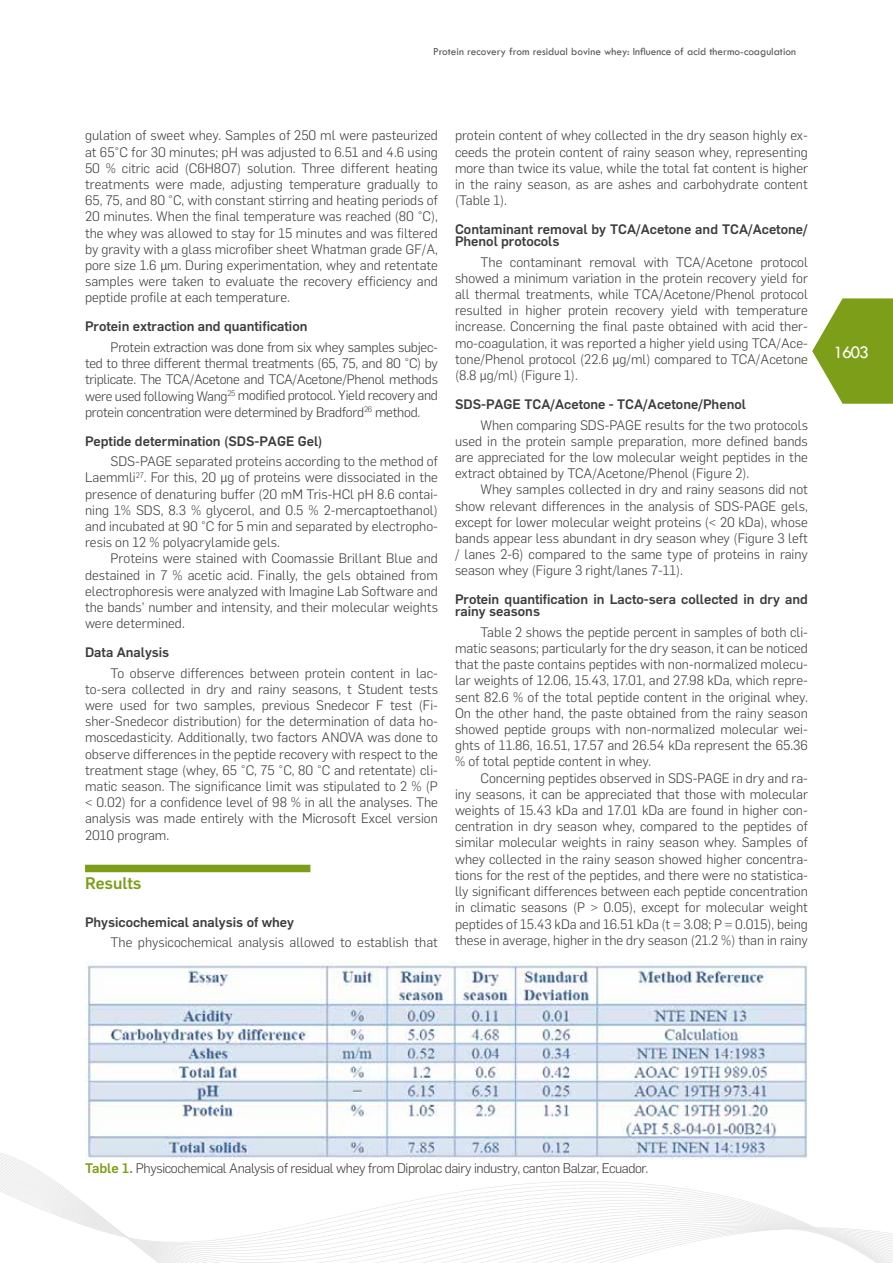
<style>
.page{position:relative;width:893px;height:1263px;background:#fff}
.page>*{position:absolute;margin:0;border:0;box-sizing:border-box;transform-origin:0 0}
.t1{font:18px "Tw Cen";color:#fff}
.t2{font:500 16.5px "Flama";color:#7d9e18}
.t3{font:300 13.65px "Flama";letter-spacing:-.03em;color:#3c3c3b}
.t4{font:300 13.5px/16.2px "Flama";color:#3c3c3b;text-align:justify}
.t5{font:500 13.5px/12px "Flama";color:#3c3c3b}
.t6{font:11.25px "Tw Cen";color:#575756}
.s1{font-weight:500;color:#7d9e18}
</style>
<div class="page">
<svg style="left:812px;top:298px;width:81px;height:106px"></svg>
<svg style="left:0;top:1167px;width:893px;height:96px"></svg>
<div style="left:85px;top:865px;width:225px;height:7px;background:#7d9e18"></div>
<img style="left:85px;top:961px;width:723px;height:199px">
<p class="t6" style="left:433px;top:45px;width:364px">Protein recovery from residual bovine whey: Influence of acid thermo-coagulation</p>
<p class="t4" style="left:85px;top:127px;width:354px">gulation of sweet whey. Samples of 250 ml were pasteurized at 65°C for 30 minutes; pH was adjusted to 6.51 and 4.6 using 50 % citric acid (C6H8O7) solution. Three different heating treatments were made, adjusting temperature gradually to 65, 75, and 80 °C, with constant stirring and heating periods of 20 minutes. When the final temperature was reached (80 °C), the whey was allowed to stay for 15 minutes and was filtered by gravity with a glass microfiber sheet Whatman grade GF/A, pore size 1.6 µm. During experimentation, whey and retentate samples were taken to evaluate the recovery efficiency and peptide profile at each temperature.</p>
<p class="t5" style="left:85px;top:320px;width:224px">Protein extraction and quantification</p>
<p class="t4" style="left:85px;top:338px;width:354px;text-indent:26px">Protein extraction was done from six whey samples subjec&shy;ted to three different thermal treatments (65, 75, and 80 °C) by triplicate. The TCA/Acetone and TCA/Acetone/Phenol methods were used following Wang<sup>25</sup> modified protocol. Yield recovery and protein concentration were determined by Bradford<sup>26</sup> method.</p>
<p class="t5" style="left:85px;top:434px;width:239px">Peptide determination (SDS-PAGE Gel)</p>
<p class="t4" style="left:85px;top:452px;width:354px;text-indent:26px">SDS-PAGE separated proteins according to the method of Laemmli<sup>27</sup>. For this, 20 μg of proteins were dissociated in the presence of denaturing buffer (20 mM Tris-HCl pH 8.6 contai&shy;ning 1% SDS, 8.3 % glycerol, and 0.5 % 2-mercaptoethanol) and incubated at 90 °C for 5 min and separated by electropho&shy;resis on 12 % polyacrylamide gels.</p>
<p class="t4" style="left:85px;top:550px;width:354px;text-indent:26px">Proteins were stained with Coomassie Brillant Blue and destained in 7 % acetic acid. Finally, the gels obtained from electrophoresis were analyzed with Imagine Lab Software and the bands' number and intensity, and their molecular weights were determined.</p>
<p class="t5" style="left:85px;top:645px;width:86px">Data Analysis</p>
<p class="t4" style="left:85px;top:664px;width:354px;text-indent:26px">To observe differences between protein content in lac&shy;to-sera collected in dry and rainy seasons, t Student tests were used for two samples, previous Snedecor F test (Fi&shy;sher-Snedecor distribution) for the determination of data ho&shy;moscedasticity. Additionally, two factors ANOVA was done to observe differences in the peptide recovery with respect to the treatment stage (whey, 65 °C, 75 °C, 80 °C and retentate) cli&shy;matic season. The significance limit was stipulated to 2 % (P &lt; 0.02) for a confidence level of 98 % in all the analyses. The analysis was made entirely with the Microsoft Excel version 2010 program.</p>
<p class="t2" style="left:85px;top:871px;width:58px">Results</p>
<p class="t5" style="left:85px;top:915px;width:210px">Physicochemical analysis of whey</p>
<p class="t4" style="left:111px;top:933px;width:329px">The physicochemical analysis allowed to establish that</p>
<p class="t4" style="left:455px;top:127px;width:354px">protein content of whey collected in the dry season highly ex&shy;ceeds the protein content of rainy season whey, representing more than twice its value, while the total fat content is higher in the rainy season, as are ashes and carbohydrate content (Table 1).</p>
<p class="t5" style="left:455px;top:222px;width:354px">Contaminant removal by TCA/Acetone and TCA/Acetone/<br>Phenol protocols</p>
<p class="t4" style="left:455px;top:253px;width:354px;text-indent:26px">The contaminant removal with TCA/Acetone protocol showed a minimum variation in the protein recovery yield for all thermal treatments, while TCA/Acetone/Phenol protocol resulted in higher protein recovery yield with temperature increase. Concerning the final paste obtained with acid ther&shy;mo-coagulation, it was reported a higher yield using TCA/Ace&shy;tone/Phenol protocol (22.6 μg/ml) compared to TCA/Acetone (8.8 μg/ml) (Figure 1).</p>
<p class="t5" style="left:455px;top:397px;width:292px">SDS-PAGE TCA/Acetone - TCA/Acetone/Phenol</p>
<p class="t4" style="left:455px;top:416px;width:354px;text-indent:26px">When comparing SDS-PAGE results for the two protocols used in the protein sample preparation, more defined bands are appreciated for the low molecular weight peptides in the extract obtained by TCA/Acetone/Phenol (Figure 2).</p>
<p class="t4" style="left:455px;top:481px;width:354px;text-indent:26px">Whey samples collected in dry and rainy seasons did not show relevant differences in the analysis of SDS-PAGE gels, except for lower molecular weight proteins (&lt; 20 kDa), whose bands appear less abundant in dry season whey (Figure 3 left / lanes 2-6) compared to the same type of proteins in rainy season whey (Figure 3 right/lanes 7-11).</p>
<p class="t5" style="left:455px;top:593px;width:354px">Protein quantification in Lacto-sera collected in dry and rainy seasons</p>
<p class="t4" style="left:455px;top:623px;width:354px;text-indent:26px">Table 2 shows the peptide percent in samples of both cli&shy;matic seasons; particularly for the dry season, it can be noticed that the paste contains peptides with non-normalized molecu&shy;lar weights of 12.06, 15.43, 17.01, and 27.98 kDa, which repre&shy;sent 82.6 % of the total peptide content in the original whey.<br>On the other hand, the paste obtained from the rainy season showed peptide groups with non-normalized molecular wei&shy;ghts of 11.86, 16.51, 17.57 and 26.54 kDa represent the 65.36 % of total peptide content in whey.</p>
<p class="t4" style="left:455px;top:769px;width:354px;text-indent:26px">Concerning peptides observed in SDS-PAGE in dry and ra&shy;iny seasons, it can be appreciated that those with molecular weights of 15.43 kDa and 17.01 kDa are found in higher con&shy;centration in dry season whey, compared to the peptides of similar molecular weights in rainy season whey. Samples of whey collected in the rainy season showed higher concentra&shy;tions for the rest of the peptides, and there were no statistica&shy;lly significant differences between each peptide concentration in climatic seasons (P &gt; 0.05), except for molecular weight peptides of 15.43 kDa and 16.51 kDa (t = 3.08; P = 0.015), being these in average, higher in the dry season (21.2 %) than in rainy</p>
<h1 class="t1" style="left:833px;top:341px;width:37px">1603</h1>
<p class="t3" style="left:85px;top:1159px;width:565px"><span class="s1">Table 1.</span> Physicochemical Analysis of residual whey from Diprolac dairy industry, canton Balzar, Ecuador.</p>
</div>
